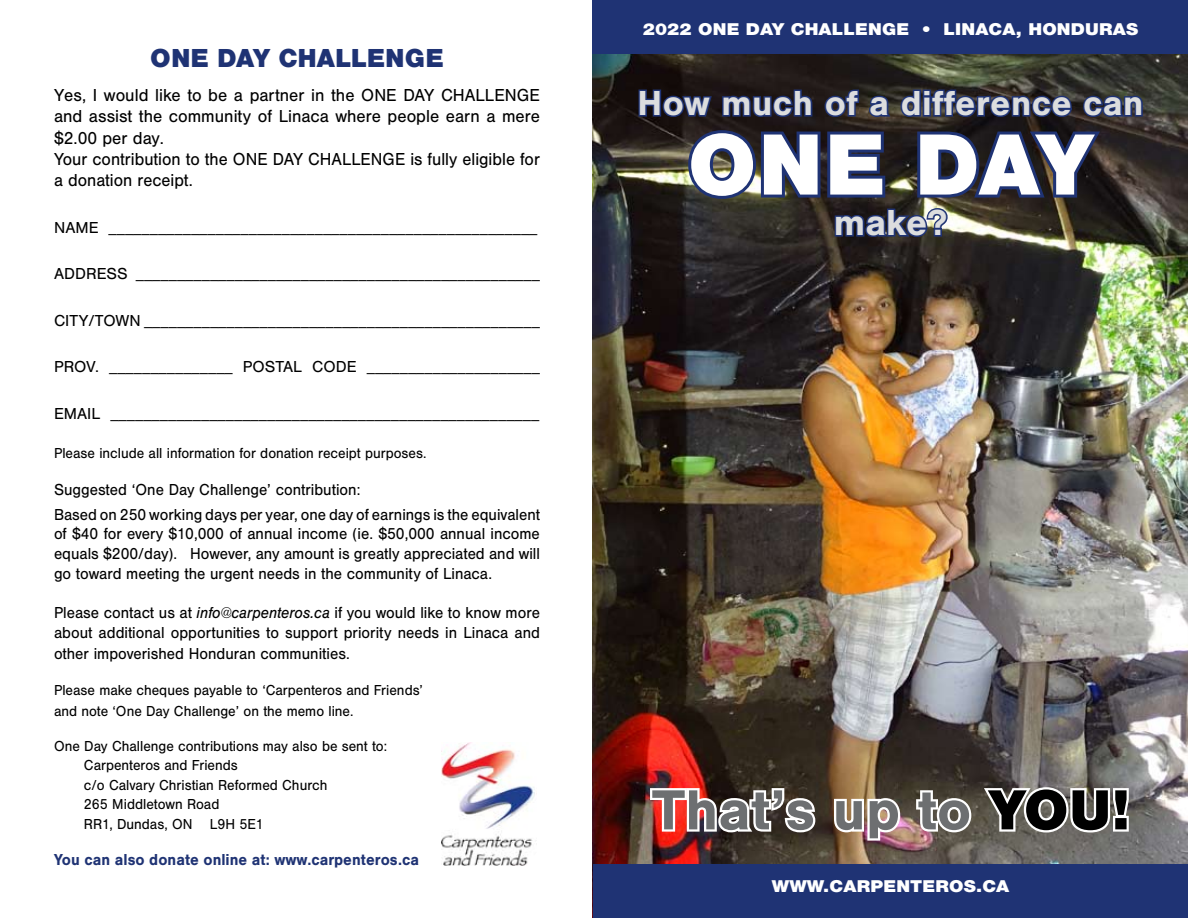
<style>
.page{position:relative;width:1188px;height:918px;background:#fff}
.page>*{position:absolute;margin:0;border:0;box-sizing:border-box;transform-origin:0 0}
.t1{font:900 90px "Sans";color:#fff}
.t2{font:700 58.5px "Sans";letter-spacing:.005em;color:#6d6f71}
.t3{font:700 37.5px "Sans";color:#dcddde}
.t4{font:700 36px "Sans";letter-spacing:.01em;color:#dcddde}
.t5{font:900 27px "Sans";color:#1f3374}
.t6{font:18px/21.3px "Sans";color:#000}
.t7{font:16.5px/19.8px "Sans";color:#000;text-align:justify;scale:.95 1}
.t8{font:16.5px "Sans";color:#000}
.t9{font:900 16.5px "Helvetica Neue";letter-spacing:.01em;color:#fff;scale:1.1 1}
.t10{font:700 16.5px "Sans";color:#1f3374;scale:.94 1}
.t11{font:15px/19.5px "Sans";color:#000;scale:.95 1}
.s1{font-style:italic}
.s2{font-weight:900;color:#000}
</style>
<div class="page">
<img style="left:441px;top:743px;width:94px;height:122px">
<img style="left:593px;top:54px;width:595px;height:810px">
<svg style="left:648px;top:786px;width:170px;height:49px"></svg>
<img style="left:832px;top:796px;width:70px;height:47px">
<svg style="left:914px;top:788px;width:60px;height:47px"></svg>
<svg style="left:980px;top:785px;width:151px;height:50px"></svg>
<div style="left:593px;top:864px;width:595px;height:54px;background:#1f3374"></div>
<svg style="left:637px;top:88px;width:507px;height:151px;background:#31323c"></svg>
<div style="left:593px;top:0;width:595px;height:54px;background:#1f3374"></div>
<h3 class="t5" style="left:150px;top:43px;width:295px">ONE DAY CHALLENGE</h3>
<p class="t6" style="left:54px;top:85px;width:488px">Yes, I would like to be a partner in the ONE DAY CHALLENGE and assist the community of Linaca where people earn a mere $2.00 per day.<br>Your contribution to the ONE DAY CHALLENGE is fully eligible for a donation receipt.</p>
<p class="t8" style="left:54px;top:218px;width:485px">NAME ____________________________________________________</p>
<p class="t8" style="left:54px;top:265px;width:488px">ADDRESS _________________________________________________</p>
<p class="t8" style="left:54px;top:311px;width:488px">CITY/TOWN ________________________________________________</p>
<p class="t8" style="left:54px;top:358px;width:488px">PROV. _______________ POSTAL CODE _____________________</p>
<p class="t8" style="left:54px;top:404px;width:487px">EMAIL ____________________________________________________</p>
<p class="t11" style="left:54px;top:443px;width:394px">Please include all information for donation receipt purposes.</p>
<p class="t7" style="left:54px;top:478px;width:513px;line-height:24.3px">Suggested ‘One Day Challenge’ contribution:<br>Based on 250 working days per year, one day of earnings is the equivalent</p>
<p class="t7" style="left:54px;top:524px;width:513px">of $40 for every $10,000 of annual income (ie. $50,000 annual income equals $200/day). However, any amount is greatly appreciated and will go toward meeting the urgent needs in the community of Linaca.</p>
<p class="t7" style="left:54px;top:603px;width:513px;line-height:20.4px">Please contact us at <span class="s1">info@carpenteros.ca</span> if you would like to know more about additional opportunities to support priority needs in Linaca and other impoverished Honduran communities.</p>
<p class="t11" style="left:54px;top:680px;width:390px;line-height:21px">Please make cheques payable to ‘Carpenteros and Friends’ and note ‘One Day Challenge’ on the memo line.</p>
<p class="t11" style="left:84px;top:736px;width:321px;text-indent:-30px">One Day Challenge contributions may also be sent to:<br>Carpenteros and Friends<br>c/o Calvary Christian Reformed Church<br>265 Middletown Road<br>RR1, Dundas, ON L9H 5E1</p>
<p class="t10" style="left:54px;top:850px;width:390px">You can also donate online at: www.carpenteros.ca</p>
<p class="t9" style="left:643px;top:19px;width:452px">2022 ONE DAY CHALLENGE • LINACA, HONDURAS</p>
<h3 class="t4" style="left:637px;top:83px;width:508px">How much of a difference can</h3>
<h1 class="t1" style="left:688px;top:113px;width:407px">ONE DAY</h1>
<h3 class="t3" style="left:834px;top:202px;width:115px">make?</h3>
<h2 class="t2" style="left:652px;top:777px;width:480px">That’s up to <span class="s2">YOU!</span></h2>
<p class="t9" style="left:772px;top:876px;width:218px">WWW.CARPENTEROS.CA</p>
</div>
